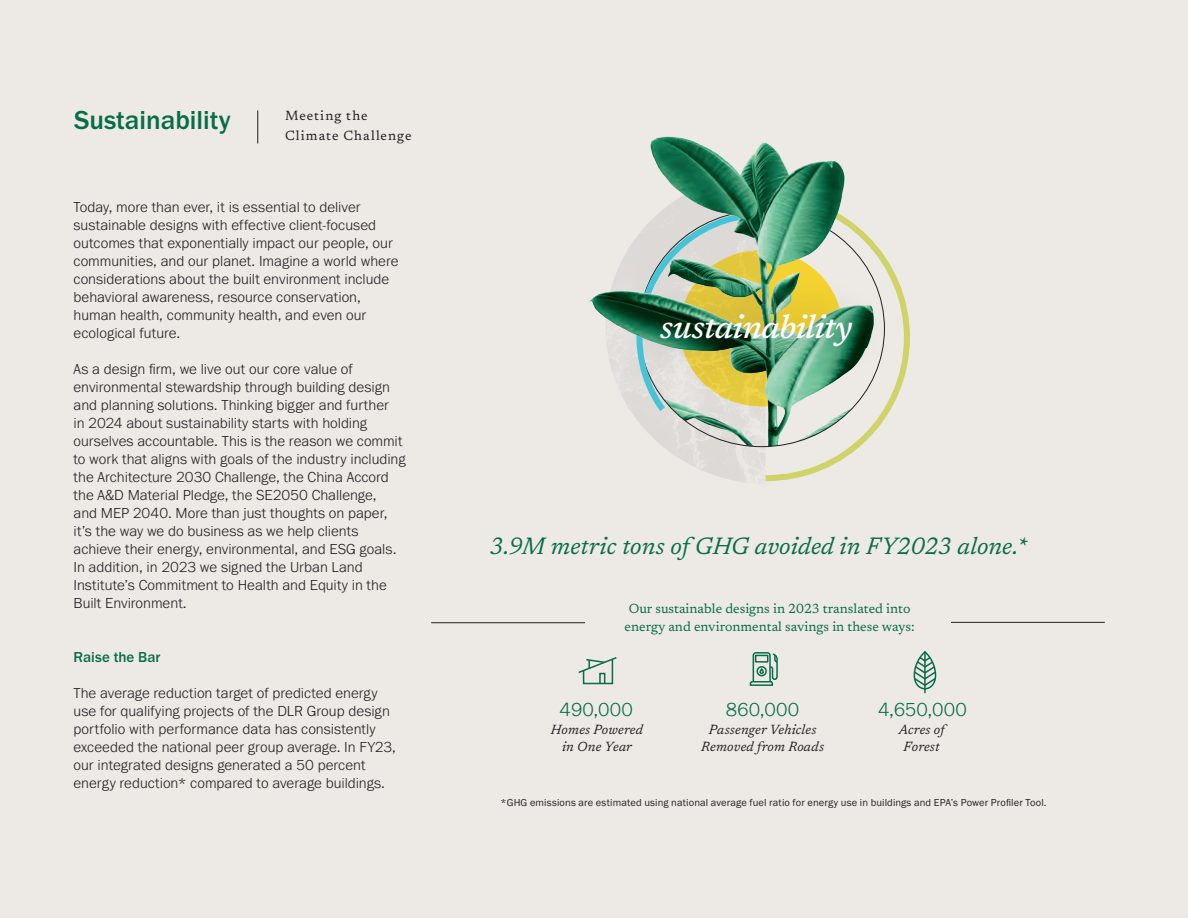
<style>
.page{position:relative;width:1188px;height:918px;background:#edeae6}
.page>*{position:absolute;margin:0;border:0;box-sizing:border-box;transform-origin:0 0}
.t1{font:italic 500 33px "Newsreader";letter-spacing:-.02em;color:#fff}
.Page_Title__Black{font:500 27px "Franklin Gothic URW";color:#096c49}
.Measurable_Outcome__Sustainability{font:italic 24px "Newsreader";color:#096c49}
.Firm_Stats__Sustainability{font:300 19.5px "Franklin Gothic URW";letter-spacing:.01em;color:#096c49}
.Body_Copy__Black{font:300 15px/18px "Franklin Gothic URW";color:#231f20}
.Paragraph_Heading__Sustainability{font:500 15px "Franklin Gothic URW";color:#096c49}
.Infographic_Descriptor__Sustainability{font:13.5px/18px "Newsreader";color:#096c49;text-align:center}
.Stat_Descriptor__Italic_Centered{font:italic 13.5px/18px "Newsreader";letter-spacing:.01em;color:#231f20;text-align:center}
.Subhead__Black{font:13.5px "Newsreader";letter-spacing:.075em;color:#231f20}
.List_Item__Black{font:10.5px "Franklin Gothic URW Boo";letter-spacing:.015em;color:#231f20}
</style>
<div class="page">
<hr style="left:431px;top:622px;width:154px;height:1px;background:#231f20">
<hr style="left:951px;top:622px;width:154px;height:1px;background:#231f20">
<svg style="left:637px;top:283px;width:273px;height:201px"></svg>
<img style="left:588px;top:136px;width:311px;height:211px">
<div style="left:623px;top:273px;width:267px;height:111px;background:#231f20;opacity:.44"></div>
<svg style="left:578px;top:657px;width:39px;height:28px"></svg>
<div style="left:599px;top:673px;width:6px;height:11px;border:2px solid #096c49"></div>
<hr style="left:924px;top:652px;width:2px;height:41px;background:#096c49">
<svg style="left:913px;top:652px;width:24px;height:38px"></svg>
<svg style="left:749px;top:652px;width:29px;height:34px"></svg>
<div style="left:755px;top:655px;width:13px;height:8px;border:2px solid #096c49"></div>
<div style="left:757px;top:666px;width:10px;height:10px;border:2px solid #096c49;border-radius:50%"></div>
<hr style="left:258px;top:110px;width:1px;height:33px;background:#231f20">
<p class="Page_Title__Black" style="left:74px;top:104px;width:158px">Sustainability</p>
<p class="Subhead__Black" style="left:285px;top:106px;width:84px">Meeting the</p>
<p class="Subhead__Black" style="left:285px;top:126px;width:128px">Climate Challenge</p>
<p class="Body_Copy__Black" style="left:74px;top:197px;width:326px">Today, more than ever, it is essential to deliver sustainable designs with effective client-focused outcomes that exponentially impact our people, our communities, and our planet. Imagine a world where considerations about the built environment include behavioral awareness, resource conservation, human health, community health, and even our ecological future.</p>
<p class="Body_Copy__Black" style="left:74px;top:359px;width:334px">As a design firm, we live out our core value of environmental stewardship through building design and planning solutions. Thinking bigger and further<br>in 2024 about sustainability starts with holding ourselves accountable. This is the reason we commit to work that aligns with goals of the industry including the Architecture 2030 Challenge, the China Accord the A&amp;D Material Pledge, the SE2050 Challenge,<br>and MEP 2040. More than just thoughts on paper, it’s the way we do business as we help clients achieve their energy, environmental, and ESG goals.<br>In addition, in 2023 we signed the Urban Land Institute’s Commitment to Health and Equity in the Built Environment.</p>
<p class="Paragraph_Heading__Sustainability" style="left:74px;top:647px;width:89px">Raise the Bar</p>
<p class="Body_Copy__Black" style="left:74px;top:683px;width:324px">The average reduction target of predicted energy use for qualifying projects of the DLR Group design portfolio with performance data has consistently exceeded the national peer group average. In FY23, our integrated designs generated a 50 percent energy reduction* compared to average buildings.</p>
<p class="t1" style="left:660px;top:303px;width:193px">sustainability</p>
<p class="Measurable_Outcome__Sustainability" style="left:490px;top:528px;width:539px">3.9M metric tons of GHG avoided in FY2023 alone.*</p>
<p class="Infographic_Descriptor__Sustainability" style="left:625px;top:599px;width:292px">Our sustainable designs in 2023 translated into energy and environmental savings in these ways:</p>
<p class="Firm_Stats__Sustainability" style="left:560px;top:697px;width:75px">490,000</p>
<p class="Stat_Descriptor__Italic_Centered" style="left:551px;top:719px;width:94px">Homes Powered in One Year</p>
<p class="Firm_Stats__Sustainability" style="left:878px;top:697px;width:91px">4,650,000</p>
<p class="Firm_Stats__Sustainability" style="left:726px;top:697px;width:75px">860,000</p>
<p class="Stat_Descriptor__Italic_Centered" style="left:701px;top:719px;width:124px">Passenger Vehicles<br>Removed from Roads</p>
<p class="Stat_Descriptor__Italic_Centered" style="left:899px;top:719px;width:47px">Acres of<br>Forest</p>
<p class="List_Item__Black" style="left:501px;top:795px;width:547px">*GHG emissions are estimated using national average fuel ratio for energy use in buildings and EPA’s Power Profiler Tool.</p>
</div>
